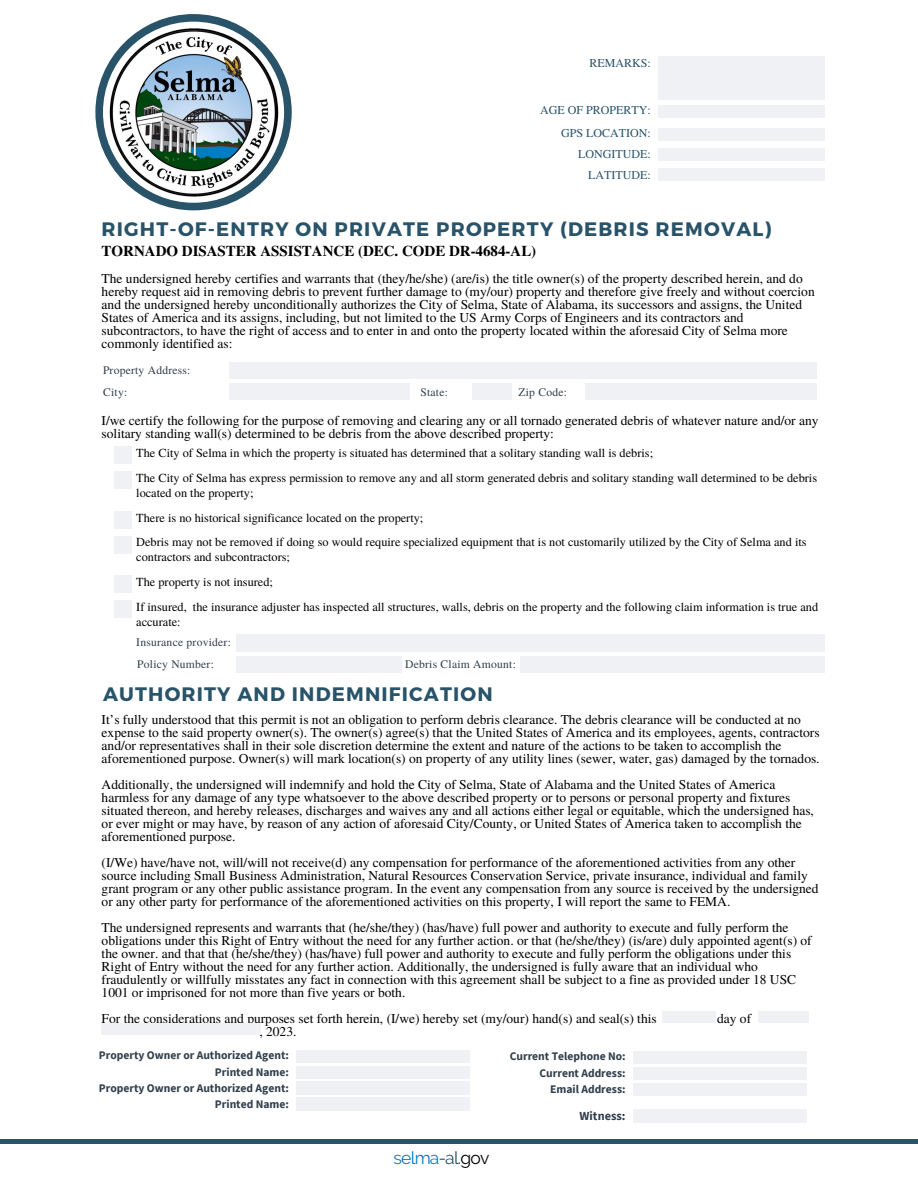
<style>
.page{position:relative;width:918px;height:1188px;background:#fff}
.page>*{position:absolute;margin:0;border:0;box-sizing:border-box;transform-origin:0 0}
.t1{font:700 19.5px "Montserrat";letter-spacing:.06em;color:#295369}
.t2{font:17.55px "Raleway";letter-spacing:-.045em;color:#027dc3}
.t3{font:700 15px "Te X Gyre Termes";color:#000}
.t4{font:13.5px/13px "Te X Gyre Termes";color:#000}
.t5{font:12.3px/24.6px "Te X Gyre Termes";color:#000}
.t6{font:700 12.3px "Source Sans Pro";color:#313f4c}
.t7{font:12px/21px "Te X Gyre Termes";color:#295369;text-align:right}
.t8{font:700 11.55px/16.4px "Source Sans Pro";color:#313f4c;text-align:right}
.t9{font:11.55px "Te X Gyre Termes";letter-spacing:.02em;color:#313f4c}
.s1{color:#295369}
.s2{color:#000}
</style>
<div class="page">
<svg style="left:95px;top:14px;width:197px;height:196px;background:#43687b"></svg>
<img style="left:107px;top:22px;width:176px;height:180px">
<div style="left:0;top:1139px;width:918px;height:5px;background:#295369"></div>
<div style="left:229px;top:383px;width:588px;height:17px;background:#eff1f4"></div>
<div style="left:410px;top:376px;width:62px;height:33px;background:#fff"></div>
<div style="left:513px;top:376px;width:72px;height:33px;background:#fff"></div>
<div style="left:229px;top:362px;width:588px;height:17px;background:#eff1f4"></div>
<div style="left:115px;top:446px;width:17px;height:17px;background:#eff1f4"></div>
<div style="left:115px;top:471px;width:17px;height:17px;background:#eff1f4"></div>
<div style="left:115px;top:511px;width:17px;height:17px;background:#eff1f4"></div>
<div style="left:115px;top:536px;width:17px;height:17px;background:#eff1f4"></div>
<div style="left:115px;top:576px;width:17px;height:17px;background:#eff1f4"></div>
<div style="left:115px;top:601px;width:17px;height:17px;background:#eff1f4"></div>
<div style="left:658px;top:128px;width:166px;height:13px;background:#eff1f4"></div>
<div style="left:658px;top:148px;width:166px;height:13px;background:#eff1f4"></div>
<div style="left:658px;top:168px;width:166px;height:12px;background:#eff1f4"></div>
<div style="left:658px;top:56px;width:166px;height:43px;background:#eff1f4"></div>
<div style="left:658px;top:105px;width:166px;height:13px;background:#eff1f4"></div>
<div style="left:102px;top:1023px;width:158px;height:11px;background:#eff1f4"></div>
<div style="left:662px;top:1011px;width:54px;height:12px;background:#eff1f4"></div>
<div style="left:758px;top:1011px;width:51px;height:12px;background:#eff1f4"></div>
<div style="left:633px;top:1109px;width:174px;height:14px;background:#eff1f4"></div>
<div style="left:633px;top:1051px;width:174px;height:13px;background:#eff1f4"></div>
<div style="left:633px;top:1067px;width:174px;height:13px;background:#eff1f4"></div>
<div style="left:633px;top:1083px;width:174px;height:13px;background:#eff1f4"></div>
<div style="left:237px;top:656px;width:587px;height:17px;background:#eff1f4"></div>
<div style="left:402px;top:656px;width:118px;height:25px;background:#fff"></div>
<div style="left:237px;top:635px;width:587px;height:16px;background:#eff1f4"></div>
<div style="left:296px;top:1050px;width:174px;height:13px;background:#eff1f4"></div>
<div style="left:296px;top:1066px;width:174px;height:13px;background:#eff1f4"></div>
<div style="left:296px;top:1082px;width:174px;height:13px;background:#eff1f4"></div>
<div style="left:296px;top:1097px;width:174px;height:13px;background:#eff1f4"></div>
<p class="t7" style="left:590px;top:52px;width:63px">REMARKS:</p>
<p class="t7" style="left:540px;top:99px;width:112px">AGE OF PROPERTY:</p>
<p class="t7" style="left:561px;top:122px;width:91px">GPS LOCATION:<br>LONGITUDE:<br>LATITUDE:</p>
<h1 class="t1" style="left:102px;top:216px;width:671px">RIGHT-OF-ENTRY ON PRIVATE PROPERTY (DEBRIS REMOVAL)</h1>
<p class="t3" style="left:102px;top:239px;width:436px">TORNADO DISASTER ASSISTANCE (DEC. CODE DR-4684-AL)</p>
<p class="t4" style="left:102px;top:271px;width:715px">The undersigned hereby certifies and warrants that (they/he/she) (are/is) the title owner(s) of the property described herein, and do hereby request aid in removing debris to prevent further damage to (my/our) property and therefore give freely and without coercion and the undersigned hereby unconditionally authorizes the City of Selma, State of Alabama, its successors and assigns, the United States of America and its assigns, including, but not limited to the US Army Corps of Engineers and its contractors and subcontractors, to have the right of access and to enter in and onto the property located within the aforesaid City of Selma more commonly identified as:</p>
<p class="t9" style="left:103px;top:362px;width:89px">Property Address:</p>
<p class="t9" style="left:103px;top:383px;width:26px">City:</p>
<p class="t9" style="left:420px;top:384px;width:29px">State:</p>
<p class="t9" style="left:519px;top:384px;width:50px">Zip Code:</p>
<p class="t4" style="left:102px;top:413px;width:718px">I/we certify the following for the purpose of removing and clearing any or all tornado generated debris of whatever nature and/or any solitary standing wall(s) determined to be debris from the above described property:</p>
<p class="t5" style="left:136px;top:440px;width:682px">The City of Selma in which the property is situated has determined that a solitary standing wall is debris;<br>The City of Selma has express permission to remove any and all storm generated debris and solitary standing wall determined to be debris</p>
<p class="t5" style="left:136px;top:480px;width:672px">located on the property;<br>There is no historical significance located on the property;<br>Debris may not be removed if doing so would require specialized equipment that is not customarily utilized by the City of Selma and its</p>
<p class="t5" style="left:136px;top:544px;width:683px">contractors and subcontractors;<br>The property is not insured;<br>If insured, the insurance adjuster has inspected all structures, walls, debris on the property and the following claim information is true and</p>
<p class="t5" style="left:136px;top:609px;width:46px">accurate:</p>
<p class="t9" style="left:136px;top:633px;width:96px">Insurance provider:</p>
<p class="t9" style="left:137px;top:656px;width:78px">Policy Number:</p>
<p class="t9" style="left:405px;top:656px;width:112px">Debris Claim Amount:</p>
<h1 class="t1" style="left:103px;top:681px;width:391px">AUTHORITY AND INDEMNIFICATION</h1>
<p class="t4" style="left:102px;top:712px;width:720px">It’s fully understood that this permit is not an obligation to perform debris clearance. The debris clearance will be conducted at no expense to the said property owner(s). The owner(s) agree(s) that the United States of America and its employees, agents, contractors and/or representatives shall in their sole discretion determine the extent and nature of the actions to be taken to accomplish the aforementioned purpose. Owner(s) will mark location(s) on property of any utility lines (sewer, water, gas) damaged by the tornados.</p>
<p class="t4" style="left:102px;top:777px;width:714px">Additionally, the undersigned will indemnify and hold the City of Selma, State of Alabama and the United States of America harmless for any damage of any type whatsoever to the above described property or to persons or personal property and fixtures situated thereon, and hereby releases, discharges and waives any and all actions either legal or equitable, which the undersigned has, or ever might or may have, by reason of any action of aforesaid City/County, or United States of America taken to accomplish the aforementioned purpose.</p>
<p class="t4" style="left:102px;top:855px;width:718px">(I/We) have/have not, will/will not receive(d) any compensation for performance of the aforementioned activities from any other source including Small Business Administration, Natural Resources Conservation Service, private insurance, individual and family grant program or any other public assistance program. In the event any compensation from any source is received by the undersigned or any other party for performance of the aforementioned activities on this property, I will report the same to FEMA.</p>
<p class="t4" style="left:102px;top:920px;width:712px">The undersigned represents and warrants that (he/she/they) (has/have) full power and authority to execute and fully perform the obligations under this Right of Entry without the need for any further action. or that (he/she/they) (is/are) duly appointed agent(s) of the owner. and that that (he/she/they) (has/have) full power and authority to execute and fully perform the obligations under this Right of Entry without the need for any further action. Additionally, the undersigned is fully aware that an individual who fraudulently or willfully misstates any fact in connection with this agreement shall be subject to a fine as provided under 18 USC 1001 or imprisoned for not more than five years or both.</p>
<p class="t4" style="left:102px;top:1011px;width:557px">For the considerations and purposes set forth herein, (I/we) hereby set (my/our) hand(s) and seal(s) this</p>
<p class="t4" style="left:717px;top:1011px;width:36px">day of</p>
<p class="t4" style="left:259px;top:1024px;width:39px">, 2023.</p>
<p class="t8" style="left:99px;top:1047px;width:192px">Property Owner or Authorized Agent:<br>Printed Name:<br>Property Owner or Authorized Agent:<br>Printed Name:</p>
<p class="t2" style="left:394px;top:1147px;width:97px">selma<span class="s1">-al.</span><span class="s2">gov</span></p>
<p class="t8" style="left:510px;top:1048px;width:117px">Current Telephone No:<br>Current Address:<br>Email Address:</p>
<p class="t6" style="left:580px;top:1108px;width:48px">Witness:</p>
</div>
